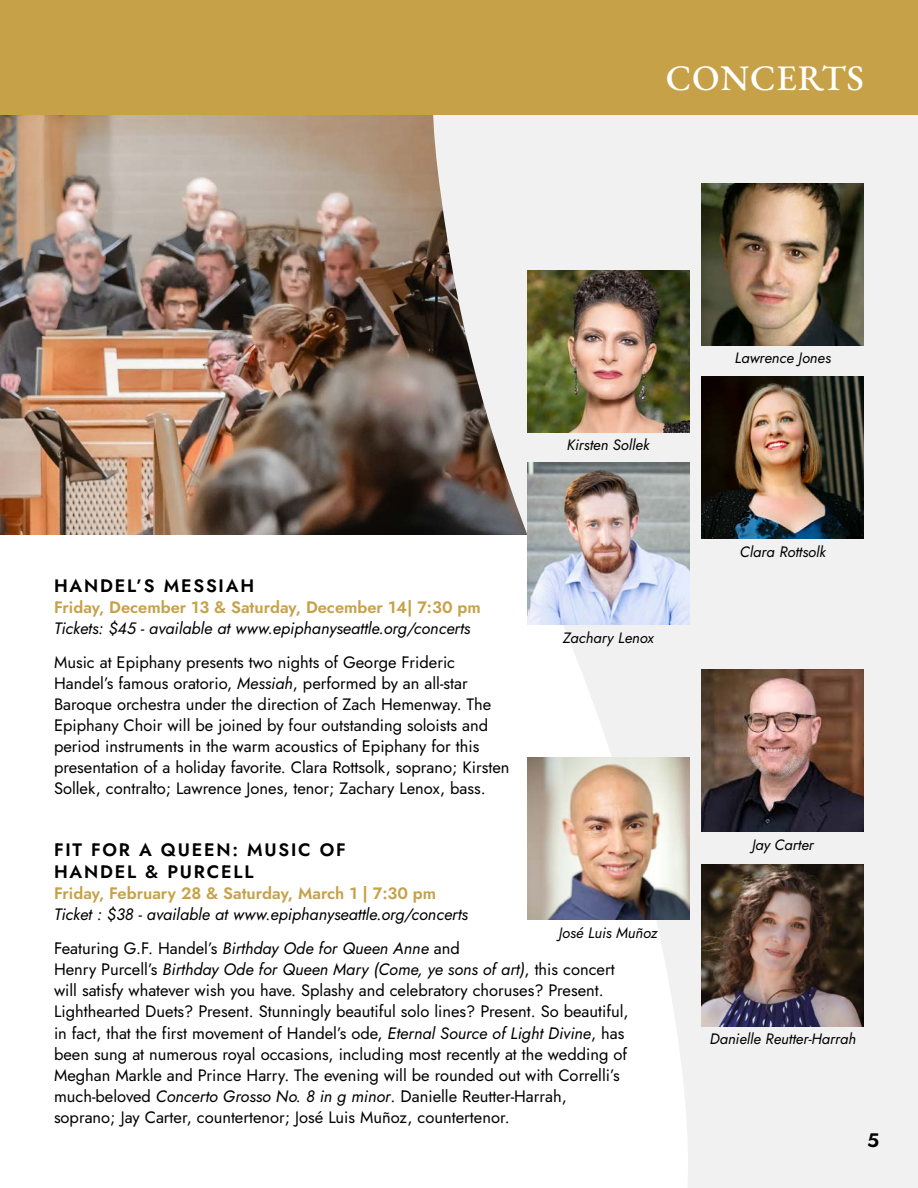
<style>
.page{position:relative;width:918px;height:1188px;background:#fff}
.page>*{position:absolute;margin:0;border:0;box-sizing:border-box;transform-origin:0 0}
.t1{font:36px "EB Garamond";letter-spacing:.025em;color:#fff}
.t2{font:19.5px "Jost";color:#000}
.t3{font:18px/21.6px "Jost";letter-spacing:.1em;color:#000}
.t4{font:16.5px/21px "Jost";color:#000}
.t5{font:italic 16.5px/34.5px "Jost";color:#000}
.t6{font:16.5px "Jost";color:#c6a148}
.t7{font:italic 15px "Jost";color:#000}
.s1{font-style:italic}
.s2{font-style:normal}
</style>
<div class="page">
<img style="left:0;top:114px;width:427px;height:421px">
<svg style="left:427px;top:114px;width:491px;height:1074px;fill:#f1f1f1"></svg>
<img style="left:527px;top:270px;width:162px;height:162px">
<img style="left:527px;top:462px;width:162px;height:162px">
<img style="left:527px;top:758px;width:162px;height:162px">
<img style="left:702px;top:376px;width:162px;height:162px">
<img style="left:702px;top:183px;width:162px;height:162px">
<img style="left:702px;top:670px;width:162px;height:162px">
<img style="left:702px;top:864px;width:162px;height:162px">
<div style="left:0;top:0;width:918px;height:114px;background:#c6a148"></div>
<h1 class="t1" style="left:666px;top:55px;width:200px">CONCERTS</h1>
<p class="t3" style="left:54px;top:575px;width:202px">HANDEL’S MESSIAH</p>
<p class="t6" style="left:54px;top:596px;width:428px">Friday, December 13 &amp; Saturday, December 14| 7:30 pm</p>
<p class="t5" style="left:54px;top:611px;width:418px">Tickets: $45 - available at www.epiphanyseattle.org/concerts</p>
<p class="t4" style="left:54px;top:652px;width:457px">Music at Epiphany presents two nights of George Frideric Handel’s famous oratorio, <span class="s1">Messiah</span>, performed by an all-star Baroque orchestra under the direction of Zach Hemenway. The Epiphany Choir will be joined by four outstanding soloists and period instruments in the warm acoustics of Epiphany for this presentation of a holiday favorite. Clara Rottsolk, soprano; Kirsten Sollek, contralto; Lawrence Jones, tenor; Zachary Lenox, bass.</p>
<p class="t7" style="left:567px;top:435px;width:84px">Kirsten Sollek</p>
<p class="t7" style="left:563px;top:627px;width:93px">Zachary Lenox</p>
<p class="t3" style="left:54px;top:839px;width:293px">FIT FOR A QUEEN: MUSIC OF<br>HANDEL &amp; PURCELL</p>
<p class="t6" style="left:54px;top:882px;width:384px">Friday, February 28 &amp; Saturday, March 1 | 7:30 pm</p>
<p class="t5" style="left:54px;top:897px;width:416px">Ticket : $38 - available at www.epiphanyseattle.org/concerts<br><span class="s2">Featuring G.F. Handel’s</span> Birthday Ode for Queen Anne <span class="s2">and</span></p>
<p class="t4" style="left:54px;top:959px;width:576px">Henry Purcell’s <span class="s1">Birthday Ode for Queen Mary (Come, ye sons of art)</span>, this concert will satisfy whatever wish you have. Splashy and celebratory choruses? Present.<br>Lighthearted Duets? Present. Stunningly beautiful solo lines? Present. So beautiful, in fact, that the first movement of Handel’s ode, <span class="s1">Eternal Source of Light Divine</span>, has been sung at numerous royal occasions, including most recently at the wedding of Meghan Markle and Prince Harry. The evening will be rounded out with Correlli’s much-beloved <span class="s1">Concerto Grosso No. 8 in g minor</span>. Danielle Reutter-Harrah, soprano; Jay Carter, countertenor; José Luis Muñoz, countertenor.</p>
<p class="t7" style="left:559px;top:923px;width:100px">José Luis Muñoz</p>
<p class="t7" style="left:735px;top:347px;width:97px">Lawrence Jones</p>
<p class="t7" style="left:740px;top:542px;width:88px">Clara Rottsolk</p>
<p class="t7" style="left:752px;top:834px;width:63px">Jay Carter</p>
<p class="t7" style="left:710px;top:1028px;width:148px">Danielle Reutter-Harrah</p>
<p class="t2" style="left:867px;top:1127px;width:14px">5</p>
</div>
